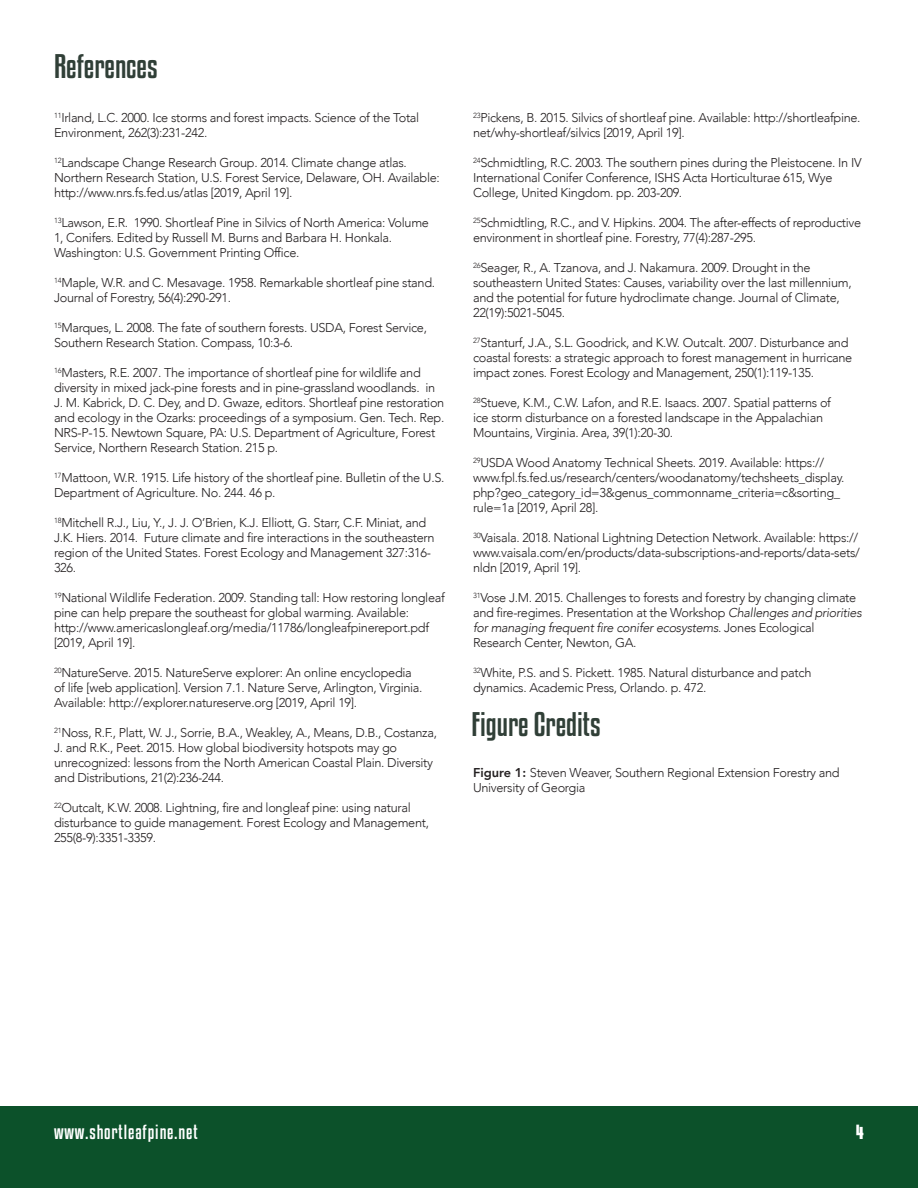
<style>
.page{position:relative;width:918px;height:1188px;background:#fff}
.page>*{position:absolute;margin:0;border:0;box-sizing:border-box;transform-origin:0 0}
.t1{font:30px "Kenyan Coffee Rg";color:#303f37}
.t2{font:18px "Kenyan Coffee Rg";letter-spacing:.05em;color:#fff}
.t3{font:700 18px "Kenyan Coffee Rg";color:#fff}
.t4{font:300 12.75px/15px "Avenir";letter-spacing:-.025em;color:#231f20}
.s1{font-style:italic}
.s2{font-weight:800}
</style>
<div class="page">
<div style="left:0;top:1106px;width:918px;height:82px;background:#0c512a"></div>
<p class="t1" style="left:54px;top:46px;width:105px">References</p>
<p class="t4" style="left:54px;top:110px;width:367px"><sup>11</sup>Irland, L.C. 2000. Ice storms and forest impacts. Science of the Total<br>Environment, 262(3):231-242.</p>
<p class="t4" style="left:54px;top:155px;width:387px"><sup>12</sup>Landscape Change Research Group. 2014. Climate change atlas.<br>Northern Research Station, U.S. Forest Service, Delaware, OH. Available: http://www.nrs.fs.fed.us/atlas [2019, April 19].</p>
<p class="t4" style="left:54px;top:215px;width:377px"><sup>13</sup>Lawson, E.R. 1990. Shortleaf Pine in Silvics of North America: Volume<br>1, Conifers. Edited by Russell M. Burns and Barbara H. Honkala.<br>Washington: U.S. Government Printing Office.</p>
<p class="t4" style="left:54px;top:275px;width:383px"><sup>14</sup>Maple, W.R. and C. Mesavage. 1958. Remarkable shortleaf pine stand.<br>Journal of Forestry, 56(4):290-291.</p>
<p class="t4" style="left:54px;top:320px;width:375px"><sup>15</sup>Marques, L. 2008. The fate of southern forests. USDA, Forest Service,<br>Southern Research Station. Compass, 10:3-6.</p>
<p class="t4" style="left:54px;top:365px;width:392px"><sup>16</sup>Masters, R.E. 2007. The importance of shortleaf pine for wildlife and diversity in mixed jack-pine forests and in pine-grassland woodlands. in J. M. Kabrick, D. C. Dey, and D. Gwaze, editors. Shortleaf pine restoration and ecology in the Ozarks: proceedings of a symposium. Gen. Tech. Rep.<br>NRS-P-15. Newtown Square, PA: U.S. Department of Agriculture, Forest Service, Northern Research Station. 215 p.</p>
<p class="t4" style="left:54px;top:470px;width:392px"><sup>17</sup>Mattoon, W.R. 1915. Life history of the shortleaf pine. Bulletin of the U.S.<br>Department of Agriculture. No. 244. 46 p.</p>
<p class="t4" style="left:54px;top:515px;width:382px"><sup>18</sup>Mitchell R.J., Liu, Y., J. J. O’Brien, K.J. Elliott, G. Starr, C.F. Miniat, and J.K. Hiers. 2014. Future climate and fire interactions in the southeastern region of the United States. Forest Ecology and Management 327:316- 326.</p>
<p class="t4" style="left:54px;top:590px;width:392px"><sup>19</sup>National Wildlife Federation. 2009. Standing tall: How restoring longleaf pine can help prepare the southeast for global warming. Available: http://www.americaslongleaf.org/media/11786/longleafpinereport.pdf [2019, April 19].</p>
<p class="t4" style="left:54px;top:665px;width:370px"><sup>20</sup>NatureServe. 2015. NatureServe explorer: An online encyclopedia of life [web application]. Version 7.1. Nature Serve, Arlington, Virginia.<br>Available: http://explorer.natureserve.org [2019, April 19].</p>
<p class="t4" style="left:54px;top:725px;width:384px"><sup>21</sup>Noss, R.F., Platt, W. J., Sorrie, B.A., Weakley, A., Means, D.B., Costanza, J. and R.K., Peet. 2015. How global biodiversity hotspots may go unrecognized: lessons from the North American Coastal Plain. Diversity and Distributions, 21(2):236-244.</p>
<p class="t4" style="left:54px;top:800px;width:377px"><sup>22</sup>Outcalt, K.W. 2008. Lightning, fire and longleaf pine: using natural disturbance to guide management. Forest Ecology and Management,<br>255(8-9):3351-3359.</p>
<p class="t4" style="left:473px;top:110px;width:389px"><sup>23</sup>Pickens, B. 2015. Silvics of shortleaf pine. Available: http://shortleafpine. net/why-shortleaf/silvics [2019, April 19].</p>
<p class="t4" style="left:473px;top:155px;width:390px"><sup>24</sup>Schmidtling, R.C. 2003. The southern pines during the Pleistocene. In IV</p>
<p class="t4" style="left:473px;top:170px;width:361px">International Conifer Conference, ISHS Acta Horticulturae 615, Wye<br>College, United Kingdom. pp. 203-209.</p>
<p class="t4" style="left:473px;top:215px;width:390px"><sup>25</sup>Schmidtling, R.C., and V. Hipkins. 2004. The after-effects of reproductive environment in shortleaf pine. Forestry, 77(4):287-295.</p>
<p class="t4" style="left:473px;top:260px;width:380px"><sup>26</sup>Seager, R., A. Tzanova, and J. Nakamura. 2009. Drought in the southeastern United States: Causes, variability over the last millennium, and the potential for future hydroclimate change. Journal of Climate, 22(19):5021-5045.</p>
<p class="t4" style="left:473px;top:335px;width:381px"><sup>27</sup>Stanturf, J.A., S.L. Goodrick, and K.W. Outcalt. 2007. Disturbance and coastal forests: a strategic approach to forest management in hurricane impact zones. Forest Ecology and Management, 250(1):119-135.</p>
<p class="t4" style="left:473px;top:395px;width:360px"><sup>28</sup>Stueve, K.M., C.W. Lafon, and R.E. Isaacs. 2007. Spatial patterns of ice storm disturbance on a forested landscape in the Appalachian<br>Mountains, Virginia. Area, 39(1):20-30.</p>
<p class="t4" style="left:473px;top:455px;width:373px"><sup>29</sup>USDA Wood Anatomy Technical Sheets. 2019. Available: https:// www.fpl.fs.fed.us/research/centers/woodanatomy/techsheets_display. php?geo_category_id=3&amp;genus_commonname_criteria=c&amp;sorting_ rule=1a [2019, April 28].</p>
<p class="t4" style="left:473px;top:530px;width:388px"><sup>30</sup>Vaisala. 2018. National Lightning Detection Network. Available: https:// www.vaisala.com/en/products/data-subscriptions-and-reports/data-sets/ nldn [2019, April 19].</p>
<p class="t4" style="left:473px;top:590px;width:390px"><sup>31</sup>Vose J.M. 2015. Challenges to forests and forestry by changing climate and fire-regimes. Presentation at the Workshop <span class="s1">Challenges and priorities for managing frequent fire conifer ecosystems</span>. Jones Ecological Research Center, Newton, GA.</p>
<p class="t4" style="left:473px;top:665px;width:340px"><sup>32</sup>White, P.S. and S. Pickett. 1985. Natural disturbance and patch dynamics. Academic Press, Orlando. p. 472.</p>
<p class="t1" style="left:472px;top:704px;width:131px">Figure Credits</p>
<p class="t4" style="left:473px;top:765px;width:368px"><span class="s2">Figure 1:</span> Steven Weaver, Southern Regional Extension Forestry and<br>University of Georgia</p>
<p class="t2" style="left:54px;top:1119px;width:145px">www.shortleafpine.net</p>
<p class="t3" style="left:856px;top:1119px;width:10px">4</p>
</div>
